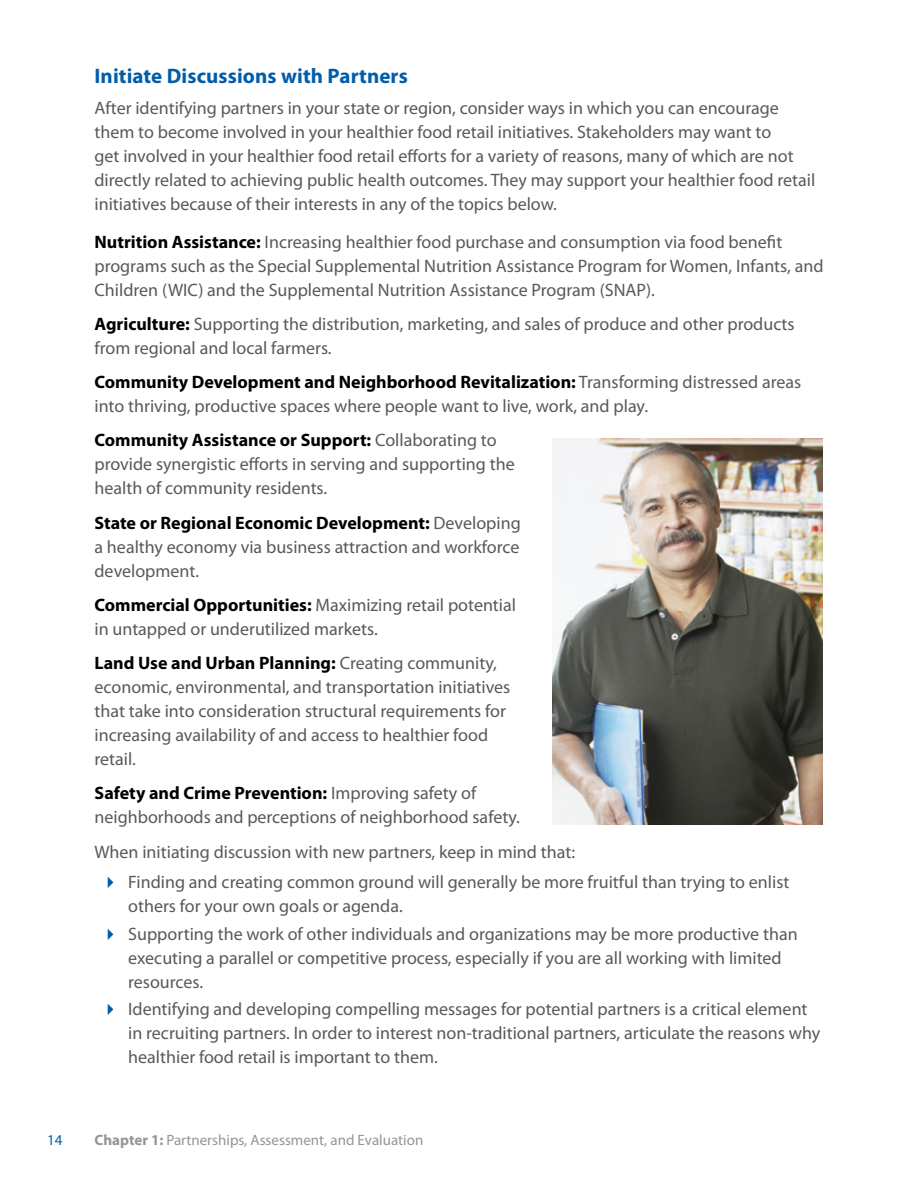
<style>
.page{position:relative;width:918px;height:1188px;background:#fff}
.page>*{position:absolute;margin:0;border:0;box-sizing:border-box;transform-origin:0 0}
.t1{font:700 21px "Myriad Pro";letter-spacing:.005em;color:#005daa}
.t2{font:18px/24px "Myriad Pro";color:#58595b}
.t3{font:15px "Myriad Pro";color:#939598}
.t4{font:15px "Myriad Pro";color:#005daa}
.s1{font-weight:700;color:#000}
.s2{font-weight:700}
</style>
<div class="page">
<img style="left:552px;top:439px;width:271px;height:386px">
<h4 class="t1" style="left:94px;top:64px;width:315px">Initiate Discussions with Partners</h4>
<p class="t2" style="left:94px;top:96px;width:722px">After identifying partners in your state or region, consider ways in which you can encourage them to become involved in your healthier food retail initiatives. Stakeholders may want to<br>get involved in your healthier food retail efforts for a variety of reasons, many of which are not directly related to achieving public health outcomes. They may support your healthier food retail initiatives because of their interests in any of the topics below.</p>
<p class="t2" style="left:94px;top:229px;width:731px"><span class="s1">Nutrition Assistance:</span> Increasing healthier food purchase and consumption via food benefit programs such as the Special Supplemental Nutrition Assistance Program for Women, Infants, and<br>Children (WIC) and the Supplemental Nutrition Assistance Program (SNAP).</p>
<p class="t2" style="left:94px;top:311px;width:702px"><span class="s1">Agriculture:</span> Supporting the distribution, marketing, and sales of produce and other products from regional and local farmers.</p>
<p class="t2" style="left:94px;top:370px;width:708px"><span class="s1">Community Development and Neighborhood Revitalization:</span> Transforming distressed areas into thriving, productive spaces where people want to live, work, and play.</p>
<p class="t2" style="left:94px;top:428px;width:422px"><span class="s1">Community Assistance or Support:</span> Collaborating to provide synergistic efforts in serving and supporting the health of community residents.</p>
<p class="t2" style="left:94px;top:510px;width:428px;text-align:justify"><span class="s1">State or Regional Economic Development:</span> Developing a healthy economy via business attraction and workforce development.</p>
<p class="t2" style="left:94px;top:592px;width:423px"><span class="s1">Commercial Opportunities:</span> Maximizing retail potential in untapped or underutilized markets.</p>
<p class="t2" style="left:94px;top:651px;width:417px"><span class="s1">Land Use and Urban Planning:</span> Creating community, economic, environmental, and transportation initiatives that take into consideration structural requirements for increasing availability of and access to healthier food retail.</p>
<p class="t2" style="left:94px;top:781px;width:427px"><span class="s1">Safety and Crime Prevention:</span> Improving safety of neighborhoods and perceptions of neighborhood safety.</p>
<p class="t2" style="left:94px;top:839px;width:482px">When initiating discussion with new partners, keep in mind that:</p>
<p class="t2" style="left:128px;top:870px;width:663px">Finding and creating common ground will generally be more fruitful than trying to enlist others for your own goals or agenda.</p>
<p class="t2" style="left:128px;top:922px;width:671px">Supporting the work of other individuals and organizations may be more productive than executing a parallel or competitive process, especially if you are all working with limited resources.</p>
<p class="t2" style="left:128px;top:997px;width:694px">Identifying and developing compelling messages for potential partners is a critical element in recruiting partners. In order to interest non-traditional partners, articulate the reasons why healthier food retail is important to them.</p>
<p class="t4" style="left:47px;top:1131px;width:17px">14</p>
<p class="t3" style="left:94px;top:1131px;width:330px"><span class="s2">Chapter 1:</span> Partnerships, Assessment, and Evaluation</p>
</div>
